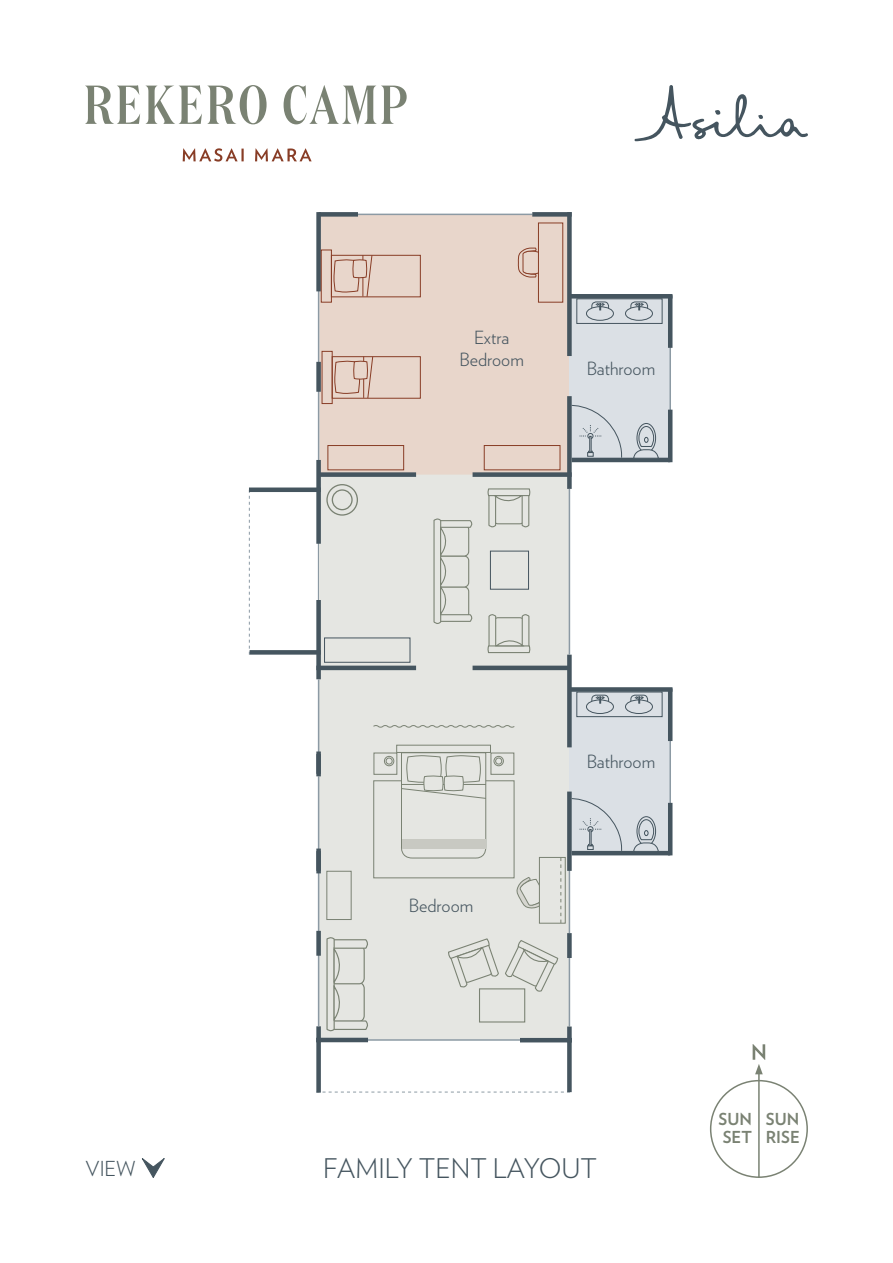
<style>
.page{position:relative;width:893px;height:1263px;background:#fff}
.page>*{position:absolute;margin:0;border:0;box-sizing:border-box;transform-origin:0 0}
.t1{font:300 27px "Verlag";color:#45555f}
.t2{font:300 20.7px "Verlag";color:#45555f}
.t3{font:300 18.15px "Verlag";color:#45555f}
.t4{font:700 16.5px/18px "Verlag";color:#7a8273}
</style>
<div class="page">
<svg style="left:634px;top:85px;width:174px;height:56px"></svg>
<svg style="left:249px;top:492px;width:1px;height:163px"></svg>
<svg style="left:316px;top:1092px;width:254px;height:1px"></svg>
<hr style="left:318px;top:541px;width:1px;height:73px;background:#8c9aa4">
<div style="left:319px;top:475px;width:250px;height:565px;background:#e5e6e2"></div>
<div style="left:374px;top:780px;width:140px;height:98px;background:#e5e6e2;border:1px solid #7a8273"></div>
<div style="left:319px;top:215px;width:250px;height:260px;background:#e8d6cb"></div>
<div style="left:569px;top:297px;width:101px;height:163px;background:#dbe0e5"></div>
<div style="left:569px;top:690px;width:101px;height:163px;background:#dbe0e5"></div>
<hr style="left:318px;top:289px;width:1px;height:174px;background:#8c9aa4">
<hr style="left:358px;top:214px;width:174px;height:1px;background:#8c9aa4">
<div style="left:316px;top:1026px;width:5px;height:16px;background:#45555f"></div>
<hr style="left:569px;top:955px;width:1px;height:71px;background:#8c9aa4">
<div style="left:567px;top:655px;width:5px;height:92px;background:#45555f"></div>
<div style="left:316px;top:600px;width:5px;height:79px;background:#45555f"></div>
<div style="left:250px;top:650px;width:71px;height:5px;background:#45555f"></div>
<div style="left:567px;top:1038px;width:5px;height:54px;background:#45555f"></div>
<hr style="left:316px;top:666px;width:100px;height:4px;background:#45555f">
<hr style="left:572px;top:458px;width:98px;height:4px;background:#45555f">
<hr style="left:572px;top:851px;width:98px;height:4px;background:#45555f">
<div style="left:473px;top:472px;width:99px;height:5px;background:#45555f"></div>
<hr style="left:473px;top:666px;width:96px;height:4px;background:#45555f">
<div style="left:567px;top:396px;width:5px;height:93px;background:#45555f"></div>
<div style="left:319px;top:472px;width:97px;height:5px;background:#45555f"></div>
<div style="left:316px;top:460px;width:5px;height:84px;background:#45555f"></div>
<div style="left:249px;top:487px;width:72px;height:5px;background:#45555f"></div>
<div style="left:316px;top:1038px;width:5px;height:54px;background:#45555f"></div>
<div style="left:532px;top:212px;width:40px;height:5px;background:#45555f"></div>
<div style="left:567px;top:212px;width:5px;height:144px;background:#45555f"></div>
<div style="left:569px;top:294px;width:103px;height:5px;background:#45555f"></div>
<div style="left:569px;top:687px;width:103px;height:5px;background:#45555f"></div>
<div style="left:316px;top:212px;width:5px;height:79px;background:#45555f"></div>
<div style="left:319px;top:212px;width:39px;height:5px;background:#45555f"></div>
<div style="left:316px;top:362px;width:5px;height:30px;background:#45555f"></div>
<svg style="left:433px;top:518px;width:40px;height:106px"></svg>
<svg style="left:487px;top:488px;width:43px;height:40px"></svg>
<svg style="left:487px;top:614px;width:44px;height:40px"></svg>
<div style="left:490px;top:551px;width:39px;height:39px;border:1px solid #45555f"></div>
<div style="left:332px;top:356px;width:89px;height:43px;border:1px solid #883d26"></div>
<div style="left:322px;top:351px;width:11px;height:53px;border:1px solid #883d26"></div>
<svg style="left:334px;top:356px;width:40px;height:43px;background:#d7bcaf"></svg>
<div style="left:331px;top:255px;width:90px;height:42px;border:1px solid #883d26"></div>
<div style="left:321px;top:250px;width:11px;height:53px;border:1px solid #883d26"></div>
<svg style="left:333px;top:254px;width:40px;height:43px;background:#d8bdb0"></svg>
<svg style="left:400px;top:753px;width:87px;height:106px"></svg>
<div style="left:396px;top:745px;width:95px;height:8px;border:1px solid #7a8273"></div>
<div style="left:637px;top:423px;width:19px;height:30px;border:1px solid #45555f;border-radius:50%"></div>
<svg style="left:633px;top:426px;width:26px;height:32px"></svg>
<div style="left:637px;top:816px;width:19px;height:30px;border:1px solid #45555f;border-radius:50%"></div>
<svg style="left:633px;top:819px;width:26px;height:32px"></svg>
<svg style="left:326px;top:937px;width:42px;height:95px"></svg>
<div style="left:576px;top:299px;width:86px;height:25px;border:1px solid #45555f"></div>
<div style="left:576px;top:692px;width:86px;height:25px;border:1px solid #45555f"></div>
<div style="left:625px;top:306px;width:28px;height:15px;border:1px solid #45555f;border-radius:50%"></div>
<svg style="left:630px;top:301px;width:18px;height:10px"></svg>
<div style="left:625px;top:700px;width:28px;height:14px;border:1px solid #45555f;border-radius:50%"></div>
<svg style="left:630px;top:694px;width:18px;height:10px"></svg>
<div style="left:586px;top:306px;width:28px;height:15px;border:1px solid #45555f;border-radius:50%"></div>
<svg style="left:591px;top:301px;width:18px;height:10px"></svg>
<div style="left:586px;top:700px;width:28px;height:14px;border:1px solid #45555f;border-radius:50%"></div>
<svg style="left:591px;top:694px;width:18px;height:10px"></svg>
<div style="left:479px;top:988px;width:46px;height:34px;background:#e5e6e2;border:1px solid #7a8273"></div>
<div style="left:324px;top:637px;width:86px;height:26px;border:1px solid #45555f"></div>
<div style="left:326px;top:871px;width:26px;height:49px;background:#e5e6e2;border:1px solid #7a8273"></div>
<div style="left:327px;top:445px;width:77px;height:25px;border:1px solid #883d26"></div>
<div style="left:484px;top:445px;width:76px;height:25px;border:1px solid #883d26"></div>
<div style="left:567px;top:933px;width:5px;height:25px;background:#45555f"></div>
<div style="left:567px;top:1026px;width:5px;height:16px;background:#45555f"></div>
<hr style="left:569px;top:861px;width:1px;height:72px;background:#8c9aa4">
<hr style="left:569px;top:489px;width:1px;height:166px;background:#8c9aa4">
<hr style="left:318px;top:955px;width:1px;height:71px;background:#8c9aa4">
<hr style="left:318px;top:861px;width:1px;height:72px;background:#8c9aa4">
<hr style="left:318px;top:776px;width:1px;height:73px;background:#8c9aa4">
<hr style="left:318px;top:679px;width:1px;height:73px;background:#8c9aa4">
<hr style="left:669px;top:337px;width:2px;height:75px;background:#8c9aa4">
<hr style="left:669px;top:730px;width:2px;height:75px;background:#8c9aa4">
<div style="left:567px;top:791px;width:5px;height:80px;background:#45555f"></div>
<hr style="left:668px;top:295px;width:4px;height:53px;background:#45555f">
<hr style="left:668px;top:688px;width:4px;height:53px;background:#45555f">
<hr style="left:668px;top:410px;width:4px;height:52px;background:#45555f">
<hr style="left:668px;top:803px;width:4px;height:52px;background:#45555f">
<svg style="left:571px;top:405px;width:53px;height:53px"></svg>
<svg style="left:571px;top:798px;width:53px;height:53px"></svg>
<div style="left:491px;top:753px;width:23px;height:22px;border:1px solid #7a8273"></div>
<div style="left:494px;top:756px;width:10px;height:10px;border:1px solid #7a8273;border-radius:50%"></div>
<div style="left:495px;top:758px;width:7px;height:6px;border:1px solid #7a8273;border-radius:50%"></div>
<div style="left:374px;top:753px;width:23px;height:22px;border:1px solid #7a8273"></div>
<div style="left:384px;top:756px;width:10px;height:10px;border:1px solid #7a8273;border-radius:50%"></div>
<svg style="left:386px;top:758px;width:6px;height:6px"></svg>
<div style="left:326px;top:484px;width:32px;height:32px;border:1px solid #7a8273;border-radius:50%"></div>
<div style="left:332px;top:489px;width:21px;height:21px;border:1px solid #7a8273;border-radius:50%"></div>
<div style="left:316px;top:848px;width:5px;height:25px;background:#45555f"></div>
<div style="left:316px;top:931px;width:5px;height:25px;background:#45555f"></div>
<div style="left:316px;top:751px;width:5px;height:25px;background:#45555f"></div>
<div style="left:710px;top:1080px;width:98px;height:98px;border:2px solid #7a8273;border-radius:50%"></div>
<hr style="left:758px;top:1072px;width:2px;height:105px;background:#7a8273">
<svg style="left:753px;top:1044px;width:12px;height:30px"></svg>
<svg style="left:141px;top:1158px;width:24px;height:20px"></svg>
<svg style="left:183px;top:148px;width:129px;height:14px"></svg>
<svg style="left:85px;top:85px;width:322px;height:39px"></svg>
<svg style="left:517px;top:247px;width:21px;height:31px"></svg>
<div style="left:538px;top:223px;width:25px;height:80px;background:#e8d6cb;border:1px solid #883d26"></div>
<svg style="left:516px;top:877px;width:23px;height:31px"></svg>
<div style="left:539px;top:857px;width:27px;height:67px;background:#e5e6e2;border:1px solid #7a8273"></div>
<svg style="left:560px;top:857px;width:1px;height:66px"></svg>
<svg style="left:448px;top:938px;width:111px;height:55px"></svg>
<hr style="left:366px;top:1039px;width:161px;height:2px;background:#8c9aa4">
<hr style="left:316px;top:1038px;width:52px;height:4px;background:#45555f">
<hr style="left:520px;top:1038px;width:52px;height:4px;background:#45555f">
<svg style="left:373px;top:725px;width:142px;height:3px"></svg>
<p class="t2" style="left:86px;top:1154px;width:52px">VIEW</p>
<p class="t3" style="left:474px;top:324px;width:37px">Extra</p>
<p class="t3" style="left:459px;top:346px;width:66px">Bedroom</p>
<p class="t3" style="left:587px;top:355px;width:70px">Bathroom</p>
<p class="t3" style="left:409px;top:892px;width:66px">Bedroom</p>
<p class="t3" style="left:587px;top:748px;width:70px">Bathroom</p>
<p class="t1" style="left:323px;top:1149px;width:275px">FAMILY TENT LAYOUT</p>
<p class="t4" style="left:719px;top:1109px;width:35px">SUN<br>SET</p>
<p class="t4" style="left:766px;top:1109px;width:35px">SUN<br>RISE</p>
</div>
